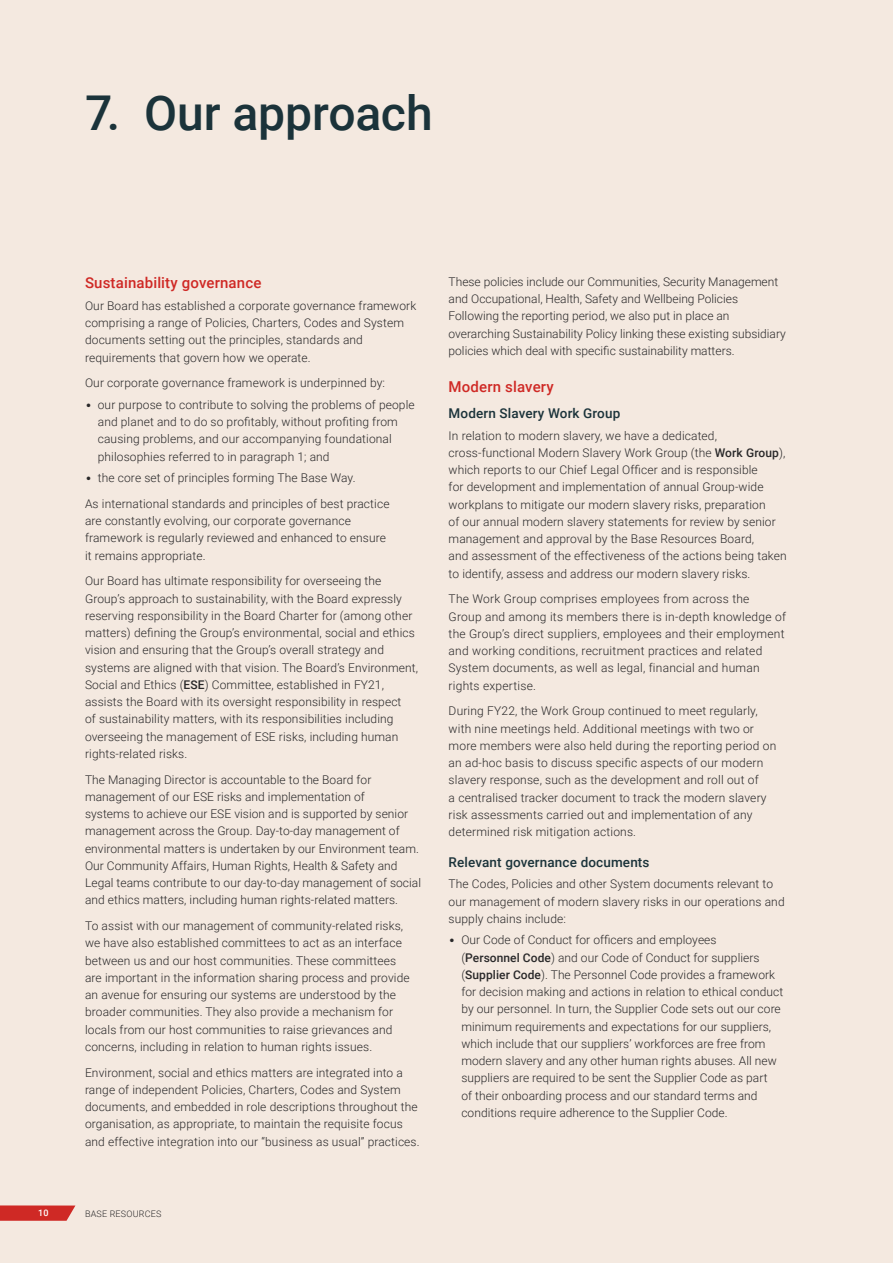
<style>
.page{position:relative;width:893px;height:1263px;background:#f4e9e0}
.page>*{position:absolute;margin:0;border:0;box-sizing:border-box;transform-origin:0 0}
.t1{font:500 48px "Roboto";letter-spacing:-.005em;color:#1b333a}
.t2{font:500 15px "Roboto";letter-spacing:.01em;color:#cf2925}
.t3{font:500 13.5px "Roboto";letter-spacing:.01em;color:#1b333a}
.t4{font:300 12px/17.2px "Roboto";letter-spacing:.01em;color:#292829}
.t5{font:300 9px "Roboto";letter-spacing:.02em;color:#292829}
.t6{font:500 9px "Roboto";color:#fff}
.s1{font-family:"Lato"}
.s2{font-weight:500}
</style>
<div class="page">
<svg style="left:0;top:1205px;width:75px;height:16px"></svg>
<h1 class="t1" style="left:85px;top:79px;width:349px">7. Our approach</h1>
<p class="t2" style="left:85px;top:272px;width:178px">Sustainability governance</p>
<p class="t4" style="left:85px;top:297px;width:333px">Our Board has established a corporate governance framework comprising a range of Policies, Charters, Codes and System documents setting out the principles, standards and requirements that govern how we operate.</p>
<p class="t4" style="left:85px;top:374px;width:302px">Our corporate governance framework is underpinned by:</p>
<p class="t4" style="left:98px;top:395px;width:318px;text-indent:-13px"><span class="s1">•</span> our purpose to contribute to solving the problems of people and planet and to do so profitably, without profiting from causing problems, and our accompanying foundational philosophies referred to in paragraph 1; and</p>
<p class="t4" style="left:85px;top:464px;width:306px;line-height:25.8px"><span class="s1">•</span> the core set of principles forming The Base Way.<br>As international standards and principles of best practice</p>
<p class="t4" style="left:85px;top:512px;width:302px">are constantly evolving, our corporate governance framework is regularly reviewed and enhanced to ensure it remains appropriate.</p>
<p class="t4" style="left:85px;top:572px;width:335px">Our Board has ultimate responsibility for overseeing the Group’s approach to sustainability, with the Board expressly reserving responsibility in the Board Charter for (among other matters) defining the Group’s environmental, social and ethics vision and ensuring that the Group’s overall strategy and systems are aligned with that vision. The Board’s Environment, Social and Ethics (<span class="s2">ESE</span>) Committee, established in FY21, assists the Board with its oversight responsibility in respect<br>of sustainability matters, with its responsibilities including overseeing the management of ESE risks, including human rights-related risks.</p>
<p class="t4" style="left:85px;top:770px;width:338px">The Managing Director is accountable to the Board for management of our ESE risks and implementation of<br>systems to achieve our ESE vision and is supported by senior management across the Group. Day-to-day management of environmental matters is undertaken by our Environment team.<br>Our Community Affairs, Human Rights, Health &amp; Safety and Legal teams contribute to our day-to-day management of social and ethics matters, including human rights-related matters.</p>
<p class="t4" style="left:85px;top:917px;width:326px">To assist with our management of community-related risks, we have also established committees to act as an interface between us and our host communities. These committees are important in the information sharing process and provide an avenue for ensuring our systems are understood by the broader communities. They also provide a mechanism for locals from our host communities to raise grievances and concerns, including in relation to human rights issues.</p>
<p class="t4" style="left:85px;top:1063px;width:336px">Environment, social and ethics matters are integrated into a range of independent Policies, Charters, Codes and System documents, and embedded in role descriptions throughout the organisation, as appropriate, to maintain the requisite focus and effective integration into our “business as usual” practices.</p>
<p class="t6" style="left:38px;top:1207px;width:12px">10</p>
<p class="t5" style="left:85px;top:1208px;width:78px">BASE RESOURCES</p>
<p class="t4" style="left:449px;top:273px;width:339px">These policies include our Communities, Security Management and Occupational, Health, Safety and Wellbeing Policies Following the reporting period, we also put in place an overarching Sustainability Policy linking these existing subsidiary policies which deal with specific sustainability matters.</p>
<p class="t2" style="left:449px;top:376px;width:107px">Modern slavery</p>
<p class="t3" style="left:449px;top:404px;width:173px">Modern Slavery Work Group</p>
<p class="t4" style="left:449px;top:426px;width:340px">In relation to modern slavery, we have a dedicated, cross-functional Modern Slavery Work Group (the <span class="s2">Work Group</span>), which reports to our Chief Legal Officer and is responsible<br>for development and implementation of annual Group-wide workplans to mitigate our modern slavery risks, preparation<br>of our annual modern slavery statements for review by senior management and approval by the Base Resources Board,<br>and assessment of the effectiveness of the actions being taken to identify, assess and address our modern slavery risks.</p>
<p class="t4" style="left:449px;top:590px;width:339px">The Work Group comprises employees from across the<br>Group and among its members there is in-depth knowledge of the Group’s direct suppliers, employees and their employment and working conditions, recruitment practices and related System documents, as well as legal, financial and human rights expertise.</p>
<p class="t4" style="left:449px;top:702px;width:329px">During FY22, the Work Group continued to meet regularly, with nine meetings held. Additional meetings with two or more members were also held during the reporting period on an ad-hoc basis to discuss specific aspects of our modern slavery response, such as the development and roll out of<br>a centralised tracker document to track the modern slavery risk assessments carried out and implementation of any determined risk mitigation actions.</p>
<p class="t3" style="left:449px;top:853px;width:202px">Relevant governance documents</p>
<p class="t4" style="left:449px;top:875px;width:338px">The Codes, Policies and other System documents relevant to our management of modern slavery risks in our operations and supply chains include:</p>
<p class="t4" style="left:461px;top:931px;width:323px;text-indent:-13px"><span class="s1">•</span> Our Code of Conduct for officers and employees<br>(<span class="s2">Personnel Code</span>) and our Code of Conduct for suppliers (<span class="s2">Supplier Code</span>). The Personnel Code provides a framework for decision making and actions in relation to ethical conduct by our personnel. In turn, the Supplier Code sets out our core minimum requirements and expectations for our suppliers, which include that our suppliers’ workforces are free from modern slavery and any other human rights abuses. All new suppliers are required to be sent the Supplier Code as part<br>of their onboarding process and our standard terms and conditions require adherence to the Supplier Code.</p>
</div>
